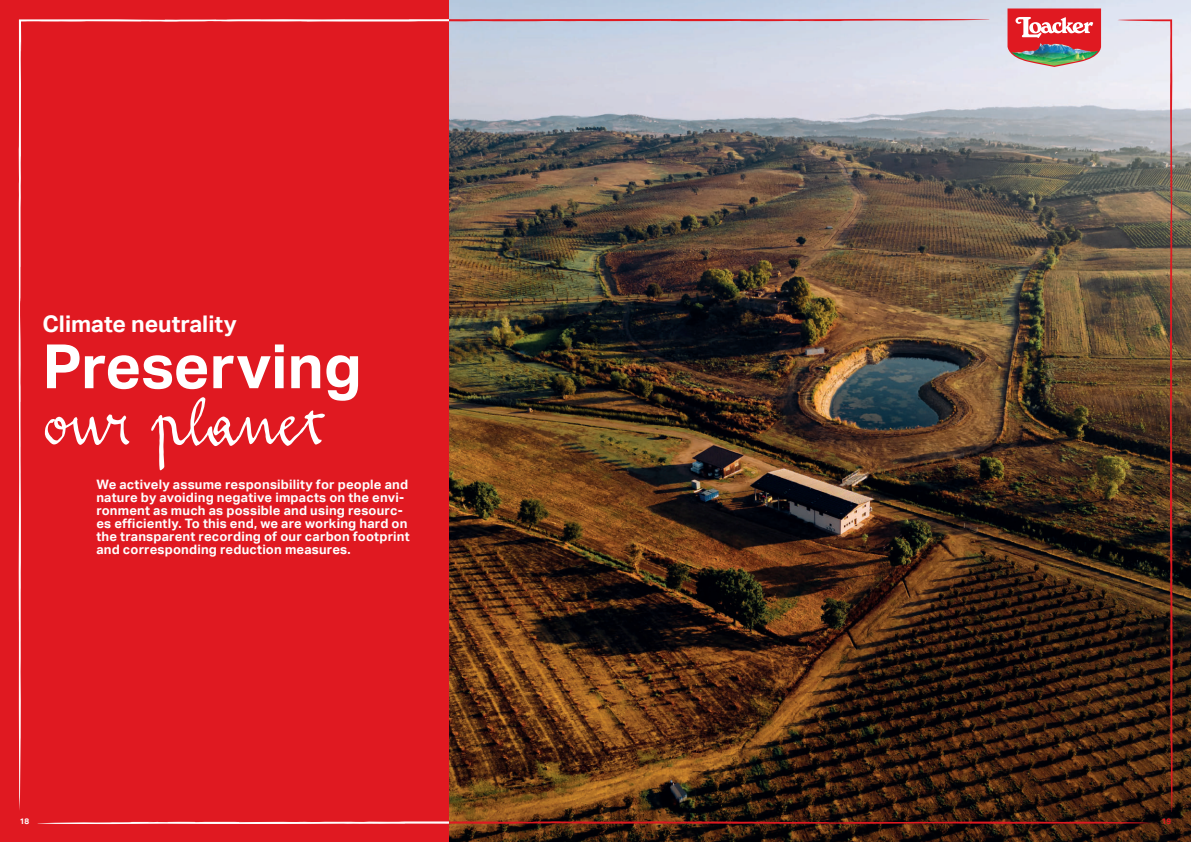
<style>
.page{position:relative;width:1191px;height:842px;background:#fff}
.page>*{position:absolute;margin:0;border:0;box-sizing:border-box;transform-origin:0 0}
.t1{font:78.8px "Loacker";letter-spacing:.03em;color:#fff}
.t2{font:700 61.2px "Aktiv Grotesk";color:#fff}
.t3{font:700 23px "Aktiv Grotesk";color:#fff}
.t4{font:700 13px/13px "Aktiv Grotesk";letter-spacing:.015em;color:#fff}
.t5{font:700 8px "Aktiv Grotesk";color:#fff}
.t6{font:700 8px "Aktiv Grotesk";color:#e01921}
</style>
<div class="page">
<img style="left:448px;top:0;width:743px;height:842px">
<div style="left:0;top:0;width:448px;height:842px;background:#e01921"></div>
<svg style="left:1007px;top:9px;width:94px;height:58px;background:#cf5556"></svg>
<img style="left:1112px;top:19px;width:60px;height:823px">
<img style="left:448px;top:19px;width:614px;height:823px">
<svg style="left:448px;top:821px;width:743px;height:4px;background:#811e16"></svg>
<svg style="left:18px;top:19px;width:430px;height:806px"></svg>
<h3 class="t3" style="left:43px;top:311px;width:196px">Climate neutrality</h3>
<h2 class="t2" style="left:43px;top:331px;width:321px">Preserving</h2>
<h1 class="t1" style="left:43px;top:378px;width:288px">our planet</h1>
<p class="t4" style="left:96px;top:478px;width:315px">We actively assume responsibility for people and nature by avoiding negative impacts on the envi&shy;ronment as much as possible and using resourc&shy;es efficiently. To this end, we are working hard on the transparent recording of our carbon footprint and corresponding reduction measures.</p>
<p class="t5" style="left:20px;top:817px;width:11px">18</p>
<p class="t6" style="left:1161px;top:817px;width:11px">19</p>
</div>
